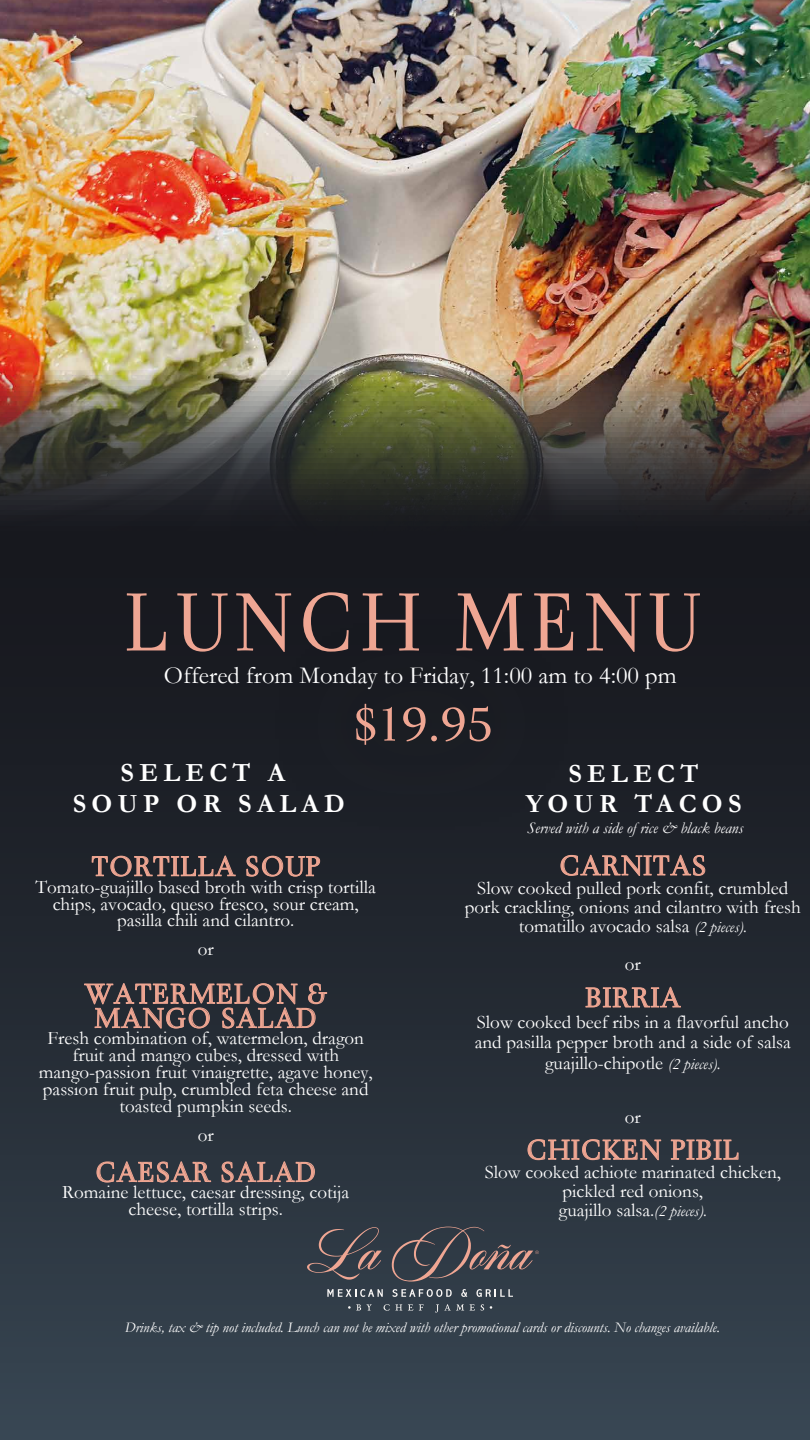
<style>
.page{position:relative;width:810px;height:1440px;background:#fff}
.page>*{position:absolute;margin:0;border:0;box-sizing:border-box;transform-origin:0 0}
.t1{font:87.97px "Medio";letter-spacing:.1em;color:#efa693;scale:.91 1}
.t2{font:52.8px "Medio";color:#efa693}
.t3{font:29.62px/24.2px "Medio";letter-spacing:.05em;color:#efa693;text-align:center}
.t4{font:700 26.4px/30.8px "Garamond";letter-spacing:.2em;color:#fff;text-align:center}
.t5{font:24.53px "Garamond";color:#fff}
.t6{font:19.05px/16.9px "Garamond";color:#fff;text-align:center}
.t7{font:italic 16.12px "Garamond";color:#fff}
.t8{font:italic 14.7px "Garamond";color:#fff}
.s1{font-style:italic;font-size:16.12px}
</style>
<div class="page">
<img style="left:0;top:0;width:810px;height:125px">
<img style="left:0;top:125px;width:810px;height:1315px">
<svg style="left:614px;top:855px;width:91px;height:21px;background:#564545"></svg>
<svg style="left:586px;top:987px;width:95px;height:20px;background:#5d4d4d"></svg>
<svg style="left:528px;top:1140px;width:133px;height:20px;background:#615354"></svg>
<svg style="left:671px;top:1140px;width:67px;height:20px"></svg>
<svg style="left:92px;top:856px;width:139px;height:20px;background:#534444"></svg>
<svg style="left:84px;top:977px;width:243px;height:58px;background:#484044"></svg>
<svg style="left:97px;top:1162px;width:114px;height:20px;background:#605355"></svg>
<svg style="left:222px;top:1162px;width:93px;height:20px;background:#5e5254"></svg>
<img style="left:231px;top:576px;width:383px;height:364px">
<svg style="left:307px;top:1227px;width:75px;height:53px;background:#49484f"></svg>
<svg style="left:392px;top:1227px;width:147px;height:55px;background:#47474e"></svg>
<svg style="left:327px;top:1289px;width:56px;height:8px"></svg>
<svg style="left:393px;top:1289px;width:59px;height:8px"></svg>
<svg style="left:461px;top:1289px;width:6px;height:8px"></svg>
<svg style="left:476px;top:1289px;width:37px;height:8px"></svg>
<svg style="left:384px;top:1304px;width:18px;height:7px"></svg>
<svg style="left:408px;top:1304px;width:5px;height:7px"></svg>
<svg style="left:419px;top:1304px;width:5px;height:7px"></svg>
<svg style="left:435px;top:1304px;width:40px;height:9px"></svg>
<svg style="left:481px;top:1304px;width:3px;height:7px"></svg>
<svg style="left:348px;top:1304px;width:24px;height:7px"></svg>
<h1 class="t1" style="left:125px;top:586px;width:632px">LUNCH MENU</h1>
<p class="t5" style="left:164px;top:659px;width:514px">Offered from Monday to Friday, 11:00 am to 4:00 pm</p>
<h2 class="t2" style="left:353px;top:702px;width:142px">$19.95</h2>
<h3 class="t4" style="left:73px;top:757px;width:274px">SELECT A<br>SOUP OR SALAD</h3>
<h3 class="t4" style="left:526px;top:758px;width:217px">SELECT<br>YOUR TACOS</h3>
<h3 class="t3" style="left:92px;top:857px;width:230px">TORTILLA SOUP</h3>
<p class="t6" style="left:35px;top:878px;width:342px">Tomato-guajillo based broth with crisp tortilla chips, avocado, queso fresco, sour cream, pasilla chili and cilantro.</p>
<p class="t6" style="left:198px;top:940px;width:18px">or</p>
<h3 class="t3" style="left:85px;top:985px;width:243px">WATERMELON &amp;<br>MANGO SALAD</h3>
<p class="t6" style="left:39px;top:1030px;width:335px">Fresh combination of, watermelon, dragon fruit and mango cubes, dressed with mango-passion fruit vinaigrette, agave honey, passion fruit pulp, crumbled feta cheese and toasted pumpkin seeds.</p>
<p class="t6" style="left:198px;top:1126px;width:18px">or</p>
<h3 class="t3" style="left:96px;top:1163px;width:222px">CAESAR SALAD</h3>
<p class="t6" style="left:62px;top:1184px;width:288px">Romaine lettuce, caesar dressing, cotija cheese, tortilla strips.</p>
<p class="t7" style="left:527px;top:817px;width:218px">Served with a side of rice &amp; black beans</p>
<h3 class="t3" style="left:560px;top:856px;width:148px">CARNITAS</h3>
<p class="t6" style="left:465px;top:878px;width:337px;line-height:19px">Slow cooked pulled pork confit, crumbled pork crackling, onions and cilantro with fresh tomatillo avocado salsa <span class="s1">(2 pieces).</span></p>
<p class="t6" style="left:625px;top:955px;width:18px">or</p>
<h3 class="t3" style="left:585px;top:988px;width:96px">BIRRIA</h3>
<p class="t6" style="left:475px;top:1011px;width:318px;line-height:20.5px">Slow cooked beef ribs in a flavorful ancho and pasilla pepper broth and a side of salsa guajillo-chipotle <span class="s1">(2 pieces).</span></p>
<p class="t6" style="left:625px;top:1108px;width:18px">or</p>
<h3 class="t3" style="left:527px;top:1140px;width:214px">CHICKEN PIBIL</h3>
<p class="t6" style="left:485px;top:1162px;width:298px;line-height:19px">Slow cooked achiote marinated chicken, pickled red onions,<br>guajillo salsa.<span class="s1">(2 pieces).</span></p>
<p class="t8" style="left:125px;top:1317px;width:597px">Drinks, tax &amp; tip not included. Lunch can not be mixed with other promotional cards or discounts. No changes available.</p>
</div>
